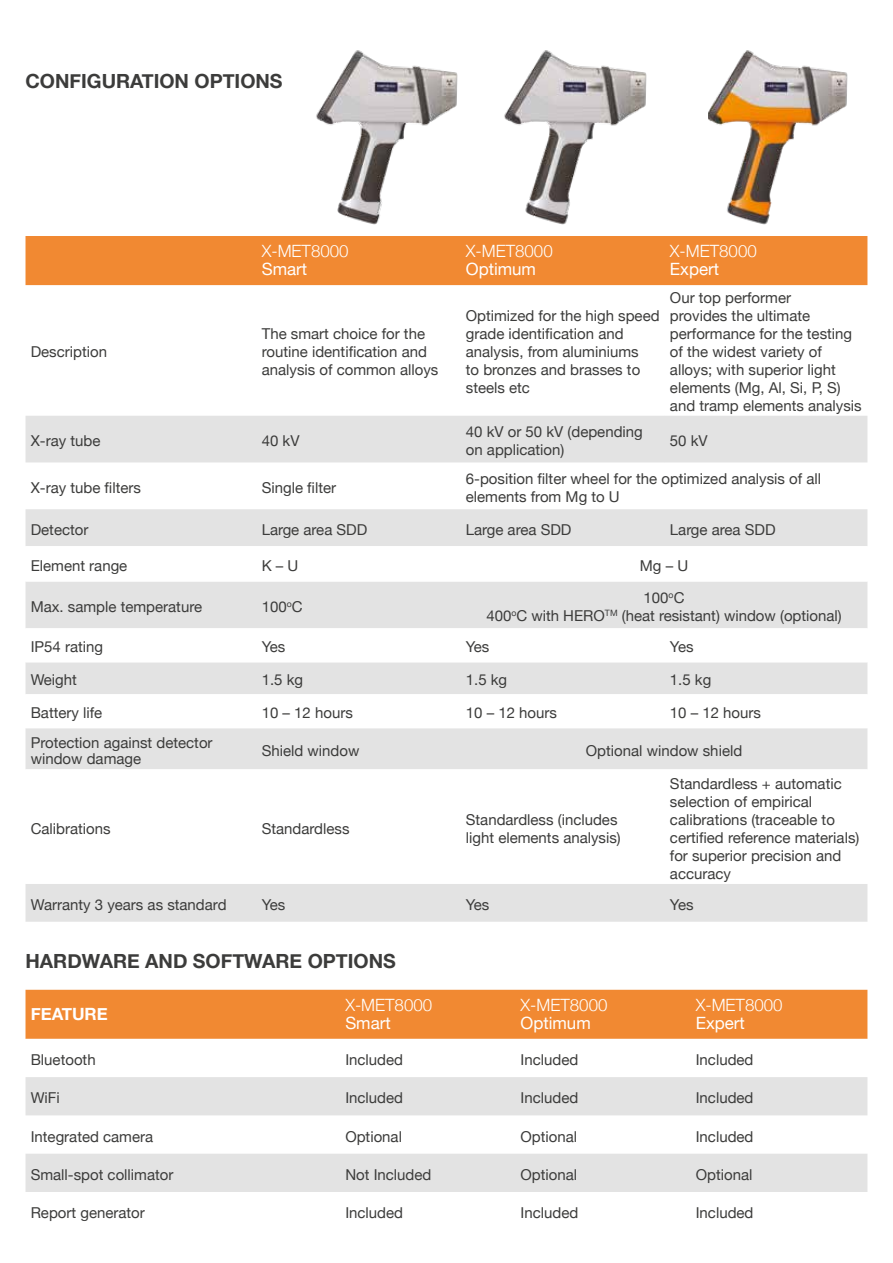
<style>
.page{position:relative;width:893px;height:1263px;background:#fff}
.page>*{position:absolute;margin:0;border:0;box-sizing:border-box;transform-origin:0 0}
.t1{font:700 19.5px "Helvetica Neue";color:#3c3c3b}
.t2{font:300 16.95px "Helvetica Neue";color:#fff}
.t3{font:16.95px "Helvetica Neue";color:#fff}
.t4{font:700 16.95px "Helvetica Neue";color:#fff}
.t5{font:15px/18px "Helvetica Neue";color:#3c3c3b}
</style>
<div class="page">
<img style="left:316px;top:50px;width:142px;height:175px">
<img style="left:504px;top:50px;width:143px;height:175px">
<img style="left:709px;top:50px;width:139px;height:175px">
<div style="left:26px;top:236px;width:841px;height:49px;background:#f18932"></div>
<svg style="left:26px;top:416px;width:841px;height:506px;fill:#e3e3e3"></svg>
<svg style="left:26px;top:546px;width:841px;height:338px"></svg>
<div style="left:26px;top:990px;width:841px;height:49px;background:#f18932"></div>
<svg style="left:26px;top:1077px;width:841px;height:115px;fill:#e3e3e3"></svg>
<h1 class="t1" style="left:26px;top:66px;width:259px">CONFIGURATION OPTIONS</h1>
<p class="t5" style="left:31px;top:344px;width:78px">Description</p>
<p class="t2" style="left:262px;top:237px;width:88px">X-MET8000</p>
<p class="t3" style="left:262px;top:257px;width:47px">Smart</p>
<p class="t5" style="left:262px;top:326px;width:178px">The smart choice for the routine identification and analysis of common alloys</p>
<p class="t2" style="left:466px;top:237px;width:88px">X-MET8000</p>
<p class="t3" style="left:466px;top:257px;width:72px">Optimum</p>
<p class="t5" style="left:466px;top:308px;width:195px">Optimized for the high speed grade identification and analysis, from aluminiums<br>to bronzes and brasses to steels etc</p>
<p class="t2" style="left:670px;top:237px;width:88px">X-MET8000</p>
<p class="t3" style="left:670px;top:257px;width:51px">Expert</p>
<p class="t5" style="left:670px;top:290px;width:193px">Our top performer<br>provides the ultimate performance for the testing of the widest variety of alloys; with superior light elements (Mg, Al, Si, P, S) and tramp elements analysis</p>
<p class="t5" style="left:31px;top:433px;width:71px">X-ray tube</p>
<p class="t5" style="left:262px;top:433px;width:39px">40 kV</p>
<p class="t5" style="left:466px;top:424px;width:179px">40 kV or 50 kV (depending on application)</p>
<p class="t5" style="left:670px;top:433px;width:39px">50 kV</p>
<p class="t5" style="left:31px;top:479px;width:112px">X-ray tube filters</p>
<p class="t5" style="left:262px;top:479px;width:76px">Single filter</p>
<p class="t5" style="left:466px;top:470px;width:357px">6-position filter wheel for the optimized analysis of all elements from Mg to U</p>
<p class="t5" style="left:31px;top:521px;width:59px">Detector</p>
<p class="t5" style="left:262px;top:521px;width:107px">Large area SDD</p>
<p class="t5" style="left:466px;top:521px;width:107px">Large area SDD</p>
<p class="t5" style="left:670px;top:521px;width:107px">Large area SDD</p>
<p class="t5" style="left:31px;top:557px;width:98px">Element range</p>
<p class="t5" style="left:262px;top:557px;width:38px">K – U</p>
<p class="t5" style="left:640px;top:557px;width:50px">Mg – U</p>
<p class="t5" style="left:31px;top:599px;width:173px">Max. sample temperature</p>
<p class="t5" style="left:262px;top:599px;width:42px">100<sup>o</sup>C</p>
<p class="t5" style="left:486px;top:590px;width:357px;text-align:center">100<sup>o</sup>C<br>400<sup>o</sup>C with HERO<sup>TM</sup> (heat resistant) window (optional)</p>
<p class="t5" style="left:31px;top:639px;width:74px">IP54 rating</p>
<p class="t5" style="left:262px;top:639px;width:25px">Yes</p>
<p class="t5" style="left:466px;top:639px;width:25px">Yes</p>
<p class="t5" style="left:670px;top:639px;width:25px">Yes</p>
<p class="t5" style="left:31px;top:672px;width:48px">Weight</p>
<p class="t5" style="left:262px;top:672px;width:43px">1.5 kg</p>
<p class="t5" style="left:466px;top:672px;width:43px">1.5 kg</p>
<p class="t5" style="left:670px;top:672px;width:43px">1.5 kg</p>
<p class="t5" style="left:31px;top:705px;width:73px">Battery life</p>
<p class="t5" style="left:262px;top:705px;width:93px">10 – 12 hours</p>
<p class="t5" style="left:466px;top:705px;width:93px">10 – 12 hours</p>
<p class="t5" style="left:670px;top:705px;width:93px">10 – 12 hours</p>
<p class="t5" style="left:31px;top:735px;width:183px;line-height:16.5px">Protection against detector window damage</p>
<p class="t5" style="left:262px;top:742px;width:99px">Shield window</p>
<p class="t5" style="left:586px;top:742px;width:158px">Optional window shield</p>
<p class="t5" style="left:31px;top:820px;width:81px">Calibrations</p>
<p class="t5" style="left:262px;top:820px;width:89px">Standardless</p>
<p class="t5" style="left:466px;top:811px;width:157px">Standardless (includes light elements analysis)</p>
<p class="t5" style="left:670px;top:775px;width:191px">Standardless + automatic selection of empirical calibrations (traceable to certified reference materials) for superior precision and accuracy</p>
<p class="t5" style="left:31px;top:896px;width:197px">Warranty 3 years as standard</p>
<p class="t5" style="left:262px;top:896px;width:25px">Yes</p>
<p class="t5" style="left:466px;top:896px;width:25px">Yes</p>
<p class="t5" style="left:670px;top:896px;width:25px">Yes</p>
<h1 class="t1" style="left:26px;top:945px;width:372px">HARDWARE AND SOFTWARE OPTIONS</h1>
<p class="t4" style="left:31px;top:1001px;width:79px">FEATURE</p>
<p class="t2" style="left:345px;top:991px;width:88px">X-MET8000</p>
<p class="t3" style="left:345px;top:1011px;width:47px">Smart</p>
<p class="t2" style="left:521px;top:991px;width:88px">X-MET8000</p>
<p class="t3" style="left:521px;top:1011px;width:72px">Optimum</p>
<p class="t2" style="left:696px;top:991px;width:88px">X-MET8000</p>
<p class="t3" style="left:696px;top:1011px;width:51px">Expert</p>
<p class="t5" style="left:31px;top:1052px;width:67px">Bluetooth</p>
<p class="t5" style="left:345px;top:1052px;width:59px">Included</p>
<p class="t5" style="left:520px;top:1052px;width:59px">Included</p>
<p class="t5" style="left:696px;top:1052px;width:59px">Included</p>
<p class="t5" style="left:31px;top:1090px;width:31px">WiFi</p>
<p class="t5" style="left:345px;top:1090px;width:59px">Included</p>
<p class="t5" style="left:520px;top:1090px;width:59px">Included</p>
<p class="t5" style="left:696px;top:1090px;width:59px">Included</p>
<p class="t5" style="left:31px;top:1128px;width:124px">Integrated camera</p>
<p class="t5" style="left:345px;top:1128px;width:58px">Optional</p>
<p class="t5" style="left:520px;top:1128px;width:58px">Optional</p>
<p class="t5" style="left:696px;top:1128px;width:59px">Included</p>
<p class="t5" style="left:31px;top:1166px;width:144px">Small-spot collimator</p>
<p class="t5" style="left:345px;top:1166px;width:88px">Not Included</p>
<p class="t5" style="left:520px;top:1166px;width:58px">Optional</p>
<p class="t5" style="left:696px;top:1166px;width:58px">Optional</p>
<p class="t5" style="left:31px;top:1205px;width:116px">Report generator</p>
<p class="t5" style="left:345px;top:1205px;width:59px">Included</p>
<p class="t5" style="left:520px;top:1205px;width:59px">Included</p>
<p class="t5" style="left:696px;top:1205px;width:59px">Included</p>
</div>
